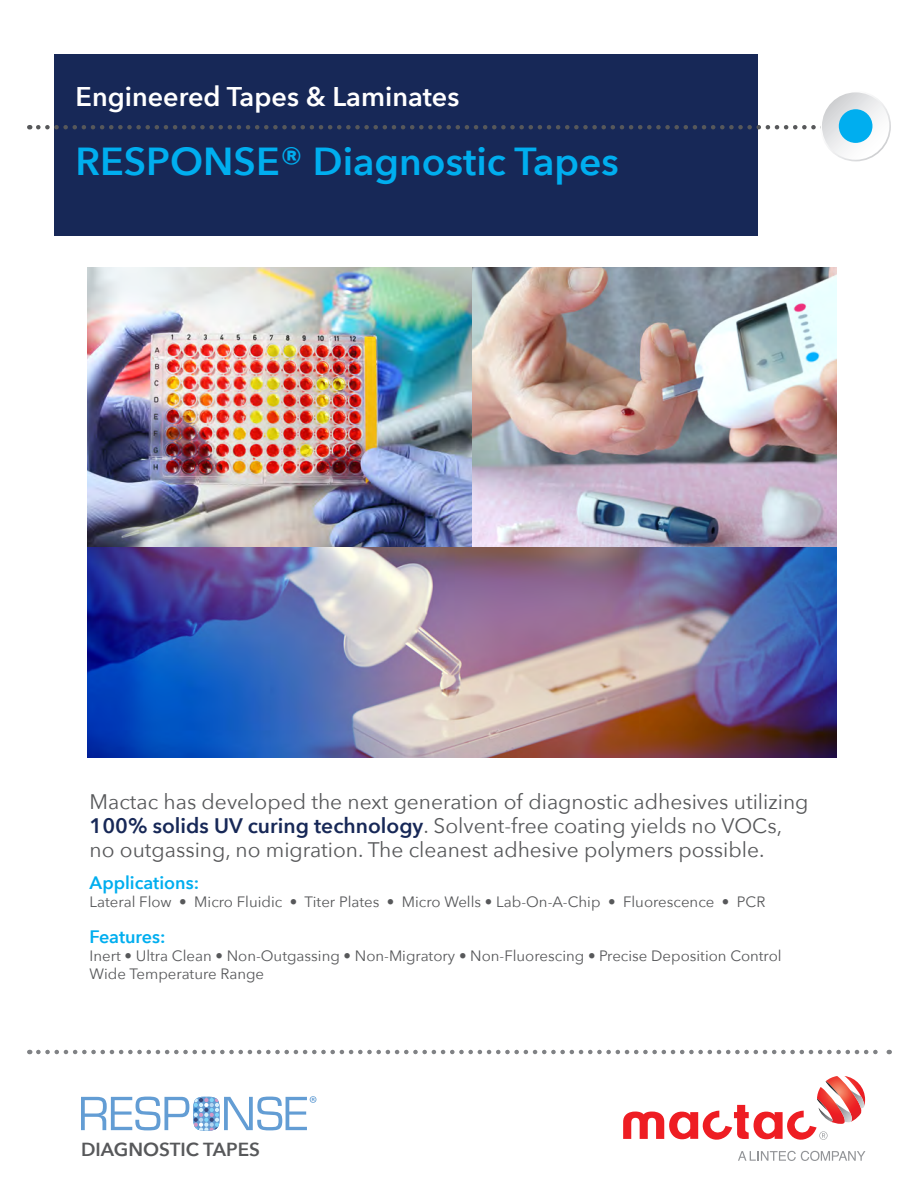
<style>
.page{position:relative;width:918px;height:1188px;background:#fff}
.page>*{position:absolute;margin:0;border:0;box-sizing:border-box;transform-origin:0 0}
.t1{font:600 39px "Avenir Next";color:#00aeef}
.t2{font:600 27px "Avenir Next";color:#fff}
.t3{font:21px/24px "Avenir Next";color:#57585a}
.t4{font:600 18.9px "Avenir Next";color:#57585a}
.t5{font:600 18px "Avenir Next";color:#00aeef}
.t6{font:15px/18px "Avenir Next";color:#57585a}
.s1{font-weight:600;color:#172857}
</style>
<div class="page">
<img style="left:88px;top:268px;width:749px;height:489px">
<svg style="left:738px;top:1151px;width:127px;height:10px"></svg>
<svg style="left:623px;top:1076px;width:242px;height:64px"></svg>
<div style="left:54px;top:54px;width:703px;height:181px;background:#172857"></div>
<svg style="left:38px;top:125px;width:778px;height:4px"></svg>
<svg style="left:820px;top:91px;width:71px;height:70px"></svg>
<svg style="left:822px;top:92px;width:67px;height:68px"></svg>
<svg style="left:839px;top:109px;width:33px;height:34px"></svg>
<div style="left:840px;top:111px;width:31px;height:30px;background:#00aeef;border-radius:50%"></div>
<svg style="left:38px;top:1050px;width:852px;height:4px"></svg>
<svg style="left:81px;top:1096px;width:235px;height:35px"></svg>
<p class="t2" style="left:76px;top:73px;width:385px">Engineered Tapes &amp; Laminates</p>
<h1 class="t1" style="left:76px;top:128px;width:545px">RESPONSE® Diagnostic Tapes</h1>
<p class="t3" style="left:90px;top:789px;width:720px">Mactac has developed the next generation of diagnostic adhesives utilizing<br><span class="s1">100% solids UV curing technology</span>. Solvent-free coating yields no VOCs, no outgassing, no migration. The cleanest adhesive polymers possible.</p>
<p class="t5" style="left:90px;top:867px;width:111px">Applications:</p>
<p class="t6" style="left:90px;top:892px;width:677px">Lateral Flow • Micro Fluidic • Titer Plates • Micro Wells • Lab-On-A-Chip • Fluorescence • PCR</p>
<p class="t5" style="left:90px;top:921px;width:77px">Features:</p>
<p class="t6" style="left:90px;top:946px;width:694px">Inert • Ultra Clean • Non-Outgassing • Non-Migratory • Non-Fluorescing • Precise Deposition Control<br>Wide Temperature Range</p>
<p class="t4" style="left:81px;top:1134px;width:181px">DIAGNOSTIC TAPES</p>
</div>
